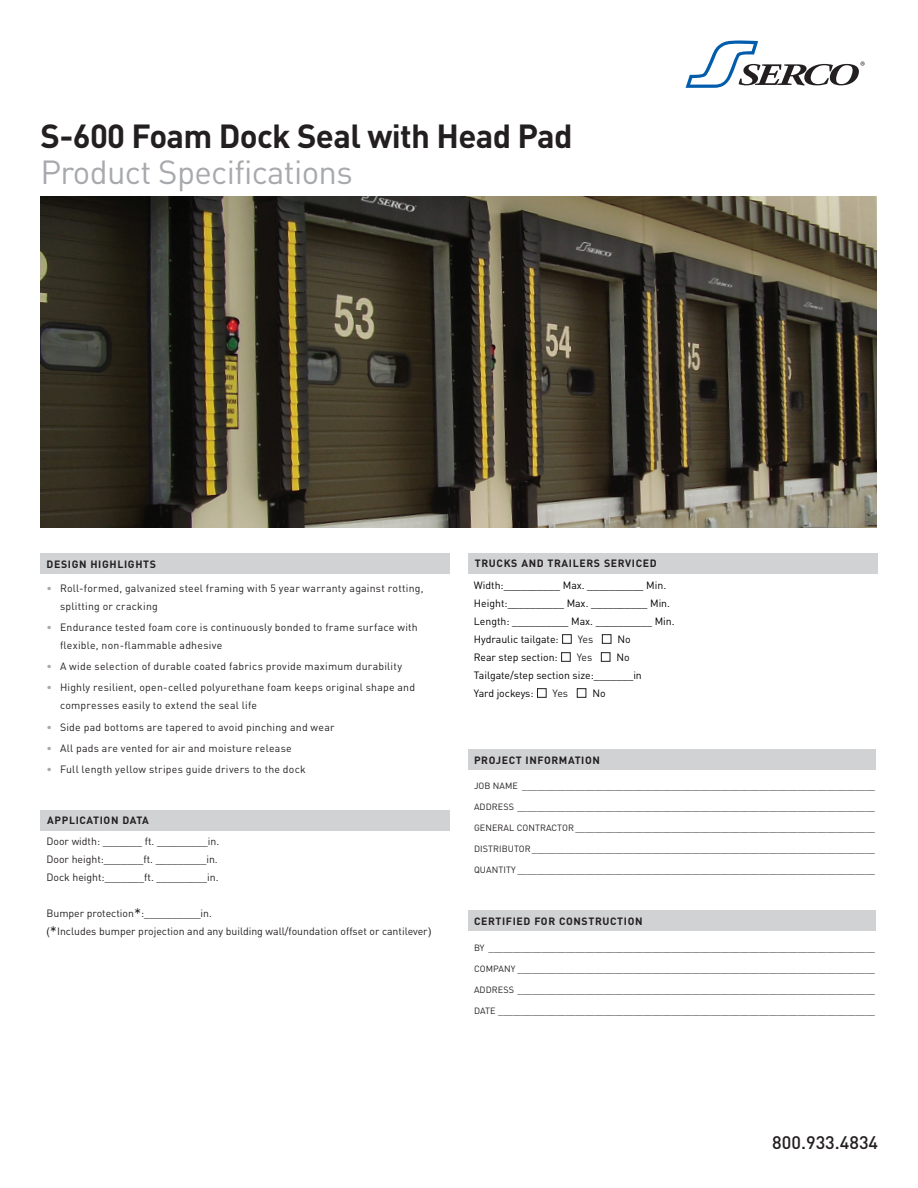
<style>
.page{position:relative;width:918px;height:1188px;background:#fff}
.page>*{position:absolute;margin:0;border:0;box-sizing:border-box;transform-origin:0 0}
.t1{font:700 33px "DIN Pro";letter-spacing:-.02em;color:#231f20}
.t2{font:33px "DIN Pro";letter-spacing:-.02em;color:#a8a9ad}
.t3{font:500 18px "DIN Pro";color:#231f20}
.t4{font:10.5px/18px "DIN Pro";letter-spacing:.02em;color:#231f20}
.t5{font:10.5px/18px "DIN Pro";color:#000}
.t6{font:10.5px/18px "DIN Pro";color:#231f20}
.t7{font:700 10.5px "DIN Pro";letter-spacing:.06em;color:#231f20}
.t8{font:9px "DIN Pro";letter-spacing:.01em;color:#231f20}
.s1{color:#a8a9ad}
.s2{font-size:15px}
.s3{font-family:"Arial"}
.s4{color:#231f20}
</style>
<div class="page">
<svg style="left:686px;top:41px;width:179px;height:47px"></svg>
<img style="left:40px;top:196px;width:837px;height:331px">
<div style="left:468px;top:750px;width:408px;height:20px;background:#d1d2d4"></div>
<div style="left:468px;top:911px;width:408px;height:20px;background:#d1d2d4"></div>
<div style="left:40px;top:554px;width:410px;height:20px;background:#d1d2d4"></div>
<div style="left:40px;top:810px;width:410px;height:20px;background:#d1d2d4"></div>
<div style="left:468px;top:554px;width:410px;height:20px;background:#d1d2d4"></div>
<h1 class="t1" style="left:40px;top:109px;width:534px">S-600 Foam Dock Seal with Head Pad</h1>
<h1 class="t2" style="left:40px;top:146px;width:314px">Product Specifications</h1>
<p class="t7" style="left:47px;top:555px;width:111px">DESIGN HIGHLIGHTS</p>
<p class="t4" style="left:60px;top:578px;width:365px;text-indent:-14px"><span class="s1">•</span> Roll-formed, galvanized steel framing with 5 year warranty against rotting, splitting or cracking</p>
<p class="t4" style="left:60px;top:617px;width:359px;text-indent:-14px"><span class="s1">•</span> Endurance tested foam core is continuously bonded to frame surface with flexible, non-flammable adhesive</p>
<p class="t4" style="left:46px;top:656px;width:357px"><span class="s1">•</span> A wide selection of durable coated fabrics provide maximum durability</p>
<p class="t4" style="left:60px;top:677px;width:357px;text-indent:-14px"><span class="s1">•</span> Highly resilient, open-celled polyurethane foam keeps original shape and compresses easily to extend the seal life</p>
<p class="t4" style="left:46px;top:717px;width:289px"><span class="s1">•</span> Side pad bottoms are tapered to avoid pinching and wear</p>
<p class="t4" style="left:46px;top:738px;width:247px"><span class="s1">•</span> All pads are vented for air and moisture release</p>
<p class="t4" style="left:46px;top:759px;width:261px"><span class="s1">•</span> Full length yellow stripes guide drivers to the dock</p>
<p class="t7" style="left:47px;top:811px;width:103px">APPLICATION DATA</p>
<p class="t6" style="left:46px;top:831px;width:174px">Door width: _______ ft. _________in.<br>Door height:_______ft. _________in.<br>Dock height:_______ft. _________in.</p>
<p class="t6" style="left:46px;top:903px;width:386px">Bumper protection<span class="s2">*</span>:__________in.<br><span class="s3">(</span><span class="s2">*</span>Includes bumper projection and any building wall/foundation offset or cantilever<span class="s3">)</span></p>
<p class="t7" style="left:475px;top:555px;width:184px">TRUCKS AND TRAILERS SERVICED</p>
<p class="t5" style="left:474px;top:575px;width:202px">Width:__________ Max. __________ Min.<br>Height:__________ Max. __________ Min.<br>Length: __________ Max. __________ Min.<br>Hydraulic tailgate: <span class="s4">■ Yes</span> <span class="s4">■</span> No<br>Rear step section: <span class="s4">■ Yes</span> <span class="s4">■</span> No Tailgate/step section size:_______in<br>Yard jockeys: <span class="s4">■ Yes</span> <span class="s4">■</span> No</p>
<p class="t7" style="left:474px;top:751px;width:127px">PROJECT INFORMATION</p>
<p class="t8" style="left:474px;top:779px;width:403px">JOB NAME _________________________________________________________________________</p>
<p class="t8" style="left:474px;top:800px;width:403px">ADDRESS __________________________________________________________________________</p>
<p class="t8" style="left:474px;top:821px;width:403px">GENERAL CONTRACTOR ______________________________________________________________</p>
<p class="t8" style="left:474px;top:842px;width:403px">DISTRIBUTOR_______________________________________________________________________</p>
<p class="t8" style="left:474px;top:863px;width:403px">QUANTITY __________________________________________________________________________</p>
<p class="t7" style="left:474px;top:912px;width:170px">CERTIFIED FOR CONSTRUCTION</p>
<p class="t8" style="left:474px;top:940px;width:403px">BY ________________________________________________________________________________</p>
<p class="t8" style="left:474px;top:961px;width:403px">COMPANY __________________________________________________________________________</p>
<p class="t8" style="left:474px;top:982px;width:403px">ADDRESS __________________________________________________________________________</p>
<p class="t8" style="left:474px;top:1003px;width:403px">DATE ______________________________________________________________________________</p>
<h2 class="t3" style="left:772px;top:1128px;width:107px">800.933.4834</h2>
</div>
